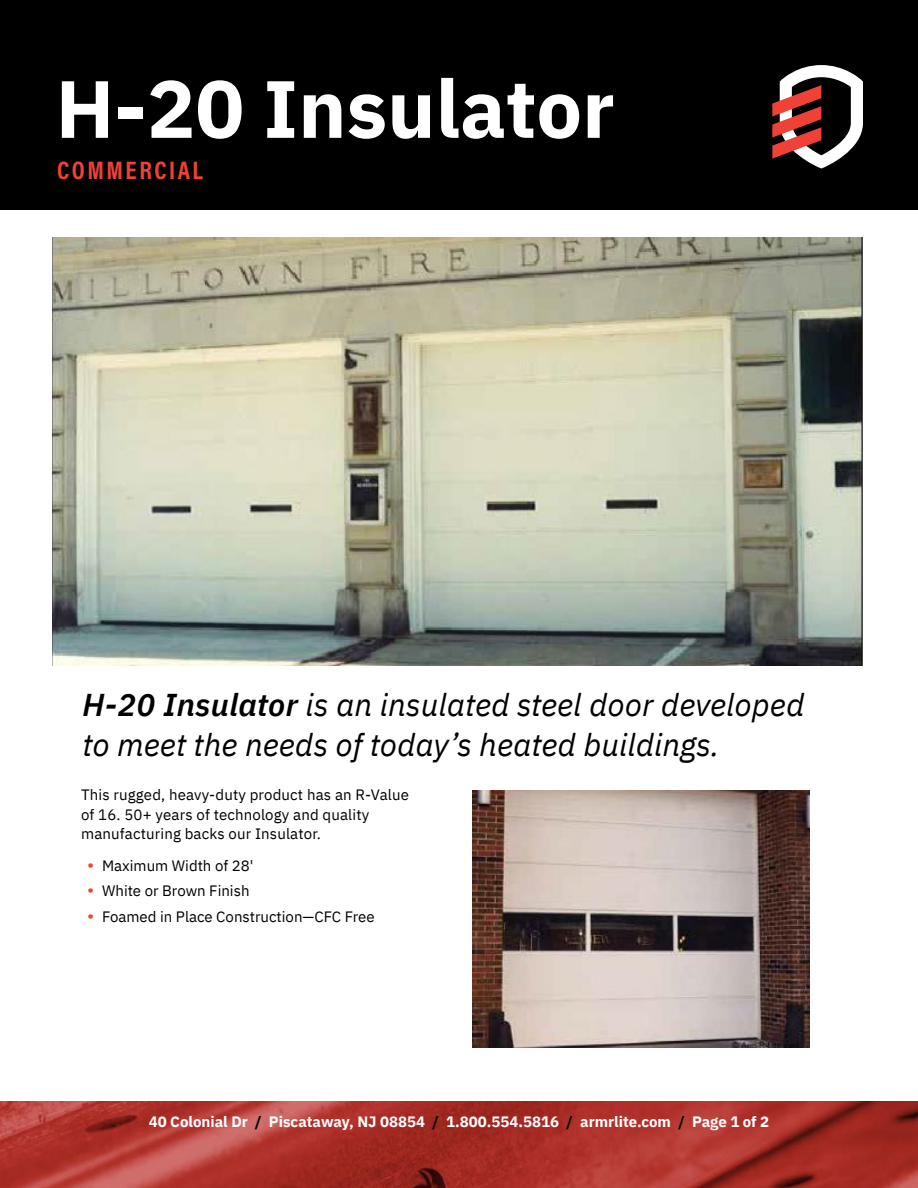
<style>
.page{position:relative;width:918px;height:1188px;background:#fff}
.page>*{position:absolute;margin:0;border:0;box-sizing:border-box;transform-origin:0 0}
.t1{font:700 81px "IBM Plex Sans";color:#fff}
.t2{font:italic 31.5px/40.5px "IBM Plex Sans";color:#000}
.t3{font:700 25.5px "Acumin Pro Cond";letter-spacing:.1em;color:#ef4136}
.t4{font:15px/19.5px "IBM Plex Sans";letter-spacing:.01em;color:#000}
.t5{font:700 15px "IBM Plex Sans";color:#fff}
.s1{font-weight:600}
.s2{font-size:18px;color:#ef4136}
.s3{color:#000}
</style>
<div class="page">
<img style="left:0;top:1102px;width:918px;height:86px">
<img style="left:53px;top:238px;width:810px;height:427px">
<div style="left:0;top:0;width:918px;height:210px;background:#000"></div>
<svg style="left:772px;top:65px;width:91px;height:104px"></svg>
<img style="left:472px;top:790px;width:338px;height:258px">
<h1 class="t1" style="left:56px;top:45px;width:561px">H-20 Insulator</h1>
<h3 class="t3" style="left:57px;top:153px;width:147px">COMMERCIAL</h3>
<h2 class="t2" style="left:82px;top:682px;width:723px"><span class="s1">H-20 Insulator</span> is an insulated steel door developed to meet the needs of today’s heated buildings.</h2>
<p class="t4" style="left:81px;top:784px;width:329px">This rugged, heavy-duty product has an R-Value of 16. 50+ years of technology and quality manufacturing backs our Insulator.</p>
<p class="t4" style="left:87px;top:854px;width:168px"><span class="s2">•</span> Maximum Width of 28'</p>
<p class="t4" style="left:87px;top:880px;width:164px"><span class="s2">•</span> White or Brown Finish</p>
<p class="t4" style="left:87px;top:905px;width:289px"><span class="s2">•</span> Foamed in Place Construction—CFC Free</p>
<p class="t5" style="left:149px;top:1110px;width:622px">40 Colonial Dr <span class="s3">/</span> Piscataway, NJ 08854 <span class="s3">/</span> 1.800.554.5816 <span class="s3">/</span> armrlite.com <span class="s3">/</span> Page 1 of 2</p>
</div>
